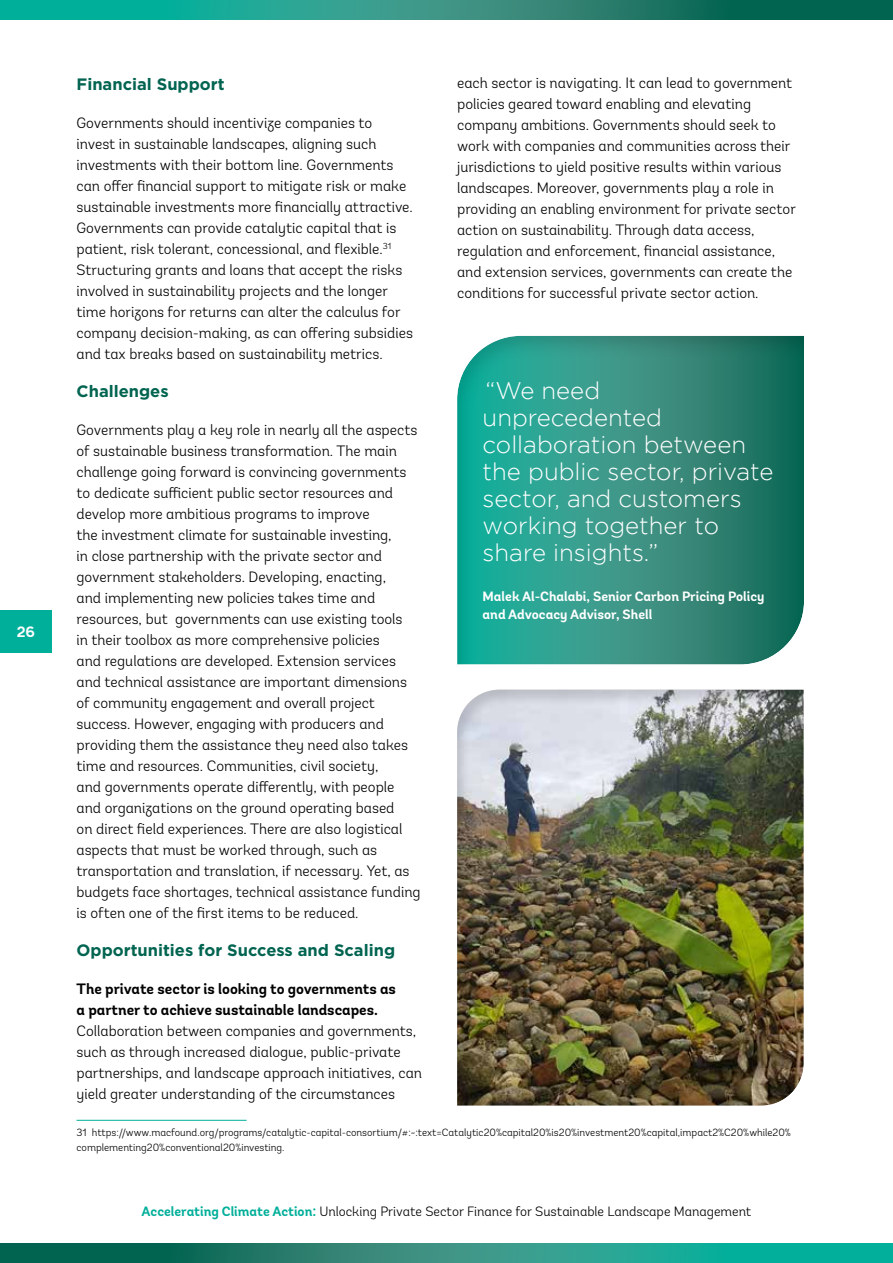
<style>
.page{position:relative;width:893px;height:1263px;background:#fff}
.page>*{position:absolute;margin:0;border:0;box-sizing:border-box;transform-origin:0 0}
.t1{font:300 24px/27px "Gotham";color:#fff}
.t2{font:700 16.5px "Gotham";color:#006450}
.t3{font:300 15px/21px "Andes";color:#000}
.t4{font:700 15px/21px "Andes";color:#000}
.t5{font:700 15px "Andes";color:#fff}
.t6{font:300 13.5px "Andes";color:#000}
.t7{font:700 13.5px/18px "Andes";color:#fff}
.t8{font:300 10.5px/15px "Andes";color:#000}
.s1{font-weight:700;color:#00af9a}
</style>
<div class="page">
<svg style="left:0;top:1243px;width:893px;height:20px;background:#1a8d7b"></svg>
<svg style="left:0;top:0;width:893px;height:19px;background:#1a8e7c"></svg>
<div style="left:0;top:610px;width:51px;height:43px;background:#00af9a"></div>
<hr style="left:77px;top:1120px;width:170px;height:1px;background:#00af9a">
<div style="left:457px;top:333px;width:349px;height:333px;background:#000;opacity:.15"></div>
<div style="left:456px;top:687px;width:348px;height:419px;background:#000;opacity:.15"></div>
<p class="t5" style="left:17px;top:623px;width:20px">26</p>
<p class="t3" style="left:457px;top:72px;width:340px">each sector is navigating. It can lead to government policies geared toward enabling and elevating company ambitions. Governments should seek to work with companies and communities across their jurisdictions to yield positive results within various landscapes. Moreover, governments play a role in providing an enabling environment for private sector action on sustainability. Through data access, regulation and enforcement, financial assistance, and extension services, governments can create the conditions for successful private sector action.</p>
<p class="t2" style="left:77px;top:73px;width:150px">Financial Support</p>
<p class="t3" style="left:77px;top:112px;width:338px">Governments should incentivize companies to invest in sustainable landscapes, aligning such investments with their bottom line. Governments can offer financial support to mitigate risk or make sustainable investments more financially attractive.<br>Governments can provide catalytic capital that is patient, risk tolerant, concessional, and flexible.<sup>31<br></sup>Structuring grants and loans that accept the risks involved in sustainability projects and the longer time horizons for returns can alter the calculus for company decision-making, as can offering subsidies and tax breaks based on sustainability metrics.</p>
<p class="t2" style="left:77px;top:380px;width:94px">Challenges</p>
<p class="t3" style="left:77px;top:419px;width:346px">Governments play a key role in nearly all the aspects of sustainable business transformation. The main challenge going forward is convincing governments to dedicate sufficient public sector resources and develop more ambitious programs to improve<br>the investment climate for sustainable investing,<br>in close partnership with the private sector and government stakeholders. Developing, enacting,<br>and implementing new policies takes time and resources, but governments can use existing tools<br>in their toolbox as more comprehensive policies<br>and regulations are developed. Extension services and technical assistance are important dimensions of community engagement and overall project success. However, engaging with producers and providing them the assistance they need also takes time and resources. Communities, civil society,<br>and governments operate differently, with people and organizations on the ground operating based<br>on direct field experiences. There are also logistical aspects that must be worked through, such as transportation and translation, if necessary. Yet, as budgets face shortages, technical assistance funding is often one of the first items to be reduced.</p>
<p class="t2" style="left:77px;top:939px;width:320px">Opportunities for Success and Scaling</p>
<p class="t4" style="left:77px;top:979px;width:321px">The private sector is looking to governments as a partner to achieve sustainable landscapes.</p>
<p class="t3" style="left:77px;top:1020px;width:347px">Collaboration between companies and governments, such as through increased dialogue, public-private partnerships, and landscape approach initiatives, can yield greater understanding of the circumstances</p>
<p class="t8" style="left:77px;top:1124px;width:716px">31 https://www.macfound.org/programs/catalytic-capital-consortium/#:~:text=Catalytic20%capital20%is20%investment20%capital,impact2%C20%while20% complementing20%conventional20%investing.</p>
<h1 class="t1" style="left:483px;top:377px;width:292px">“We need unprecedented collaboration between the public sector, private sector, and customers working together to share insights.”</h1>
<p class="t7" style="left:483px;top:587px;width:283px">Malek Al-Chalabi, Senior Carbon Pricing Policy and Advocacy Advisor, Shell</p>
<p class="t6" style="left:142px;top:1203px;width:611px"><span class="s1">Accelerating Climate Action:</span> Unlocking Private Sector Finance for Sustainable Landscape Management</p>
</div>
